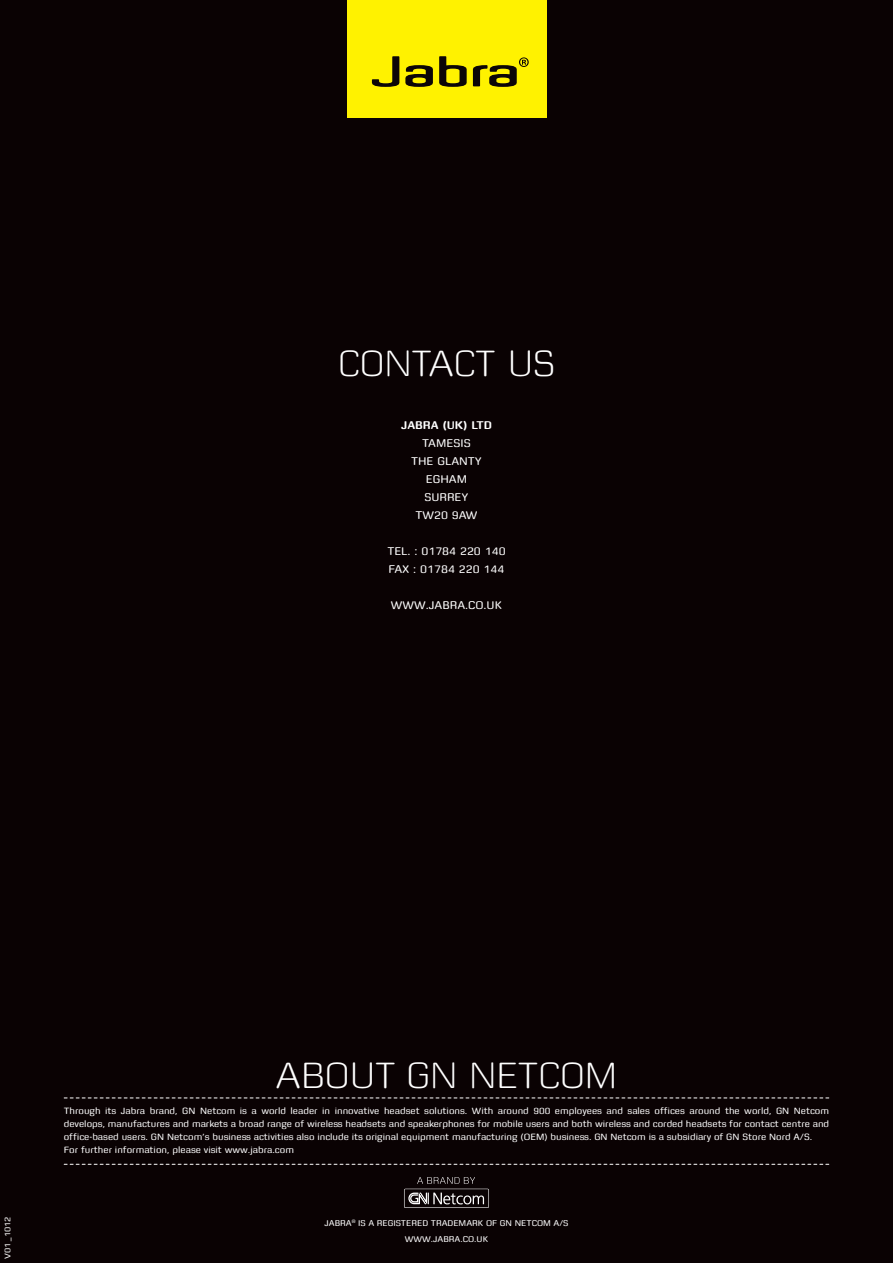
<style>
.page{position:relative;width:893px;height:1263px;background:#0a0203}
.page>*{position:absolute;margin:0;border:0;box-sizing:border-box;transform-origin:0 0}
.t1{font:300 39px "Zetta Round";color:#fff}
.t2{font:12px/18px "Zetta Round";color:#fff;text-align:center}
.t3{font:700 12px "Zetta Round";color:#fff}
.t4{font:9.75px/12.8px "Zetta Round";color:#fff;text-align:justify}
.t5{font:9px/16.5px "Zetta Round";color:#fff;text-align:center}
</style>
<div class="page">
<div style="left:347px;top:0;width:199px;height:118px;background:#fff200"></div>
<svg style="left:372px;top:56px;width:27px;height:31px"></svg>
<svg style="left:405px;top:65px;width:28px;height:22px"></svg>
<svg style="left:439px;top:56px;width:28px;height:31px"></svg>
<svg style="left:473px;top:57px;width:56px;height:30px"></svg>
<svg style="left:64px;top:1164px;width:765px;height:1px"></svg>
<svg style="left:64px;top:1097px;width:765px;height:1px"></svg>
<svg style="left:404px;top:1177px;width:85px;height:31px"></svg>
<h1 class="t1" style="left:338px;top:344px;width:219px">CONTACT US</h1>
<p class="t3" style="left:401px;top:419px;width:92px">JABRA (UK) LTD</p>
<p class="t2" style="left:411px;top:434px;width:72px">Tamesis tHe Glanty<br>Egham<br>Surrey tw20 9aw</p>
<p class="t2" style="left:387px;top:542px;width:120px;text-align:left">Tel. : 01784 220 140<br>FAX : 01784 220 144</p>
<p class="t2" style="left:391px;top:596px;width:104px">www.jabra.co.UK</p>
<p class="t5" style="left:-1px;top:1259px;width:44px;rotate:-90deg">V01_1012</p>
<h1 class="t1" style="left:276px;top:1056px;width:343px">ABOUT GN NETCOM</h1>
<p class="t4" style="left:64px;top:1105px;width:767px">Through its Jabra brand, GN Netcom is a world leader in innovative headset solutions. With around 900 employees and sales offices around the world, GN Netcom develops, manufactures and markets a broad range of wireless headsets and speakerphones for mobile users and both wireless and corded headsets for contact centre and office-based users. GN Netcom’s business activities also include its original equipment manufacturing (OEM</p>
<p class="t4" style="left:544px;top:1130px;width:269px">) business. GN Netcom is a subsidiary of GN Store Nord A/S.</p>
<p class="t4" style="left:64px;top:1143px;width:232px">For further information, please visit www.jabra.com</p>
<p class="t5" style="left:324px;top:1215px;width:244px">Jabra<sup>®</sup> is a registered trademark of GN Netcom A/S www.jabra.co.uk</p>
</div>
